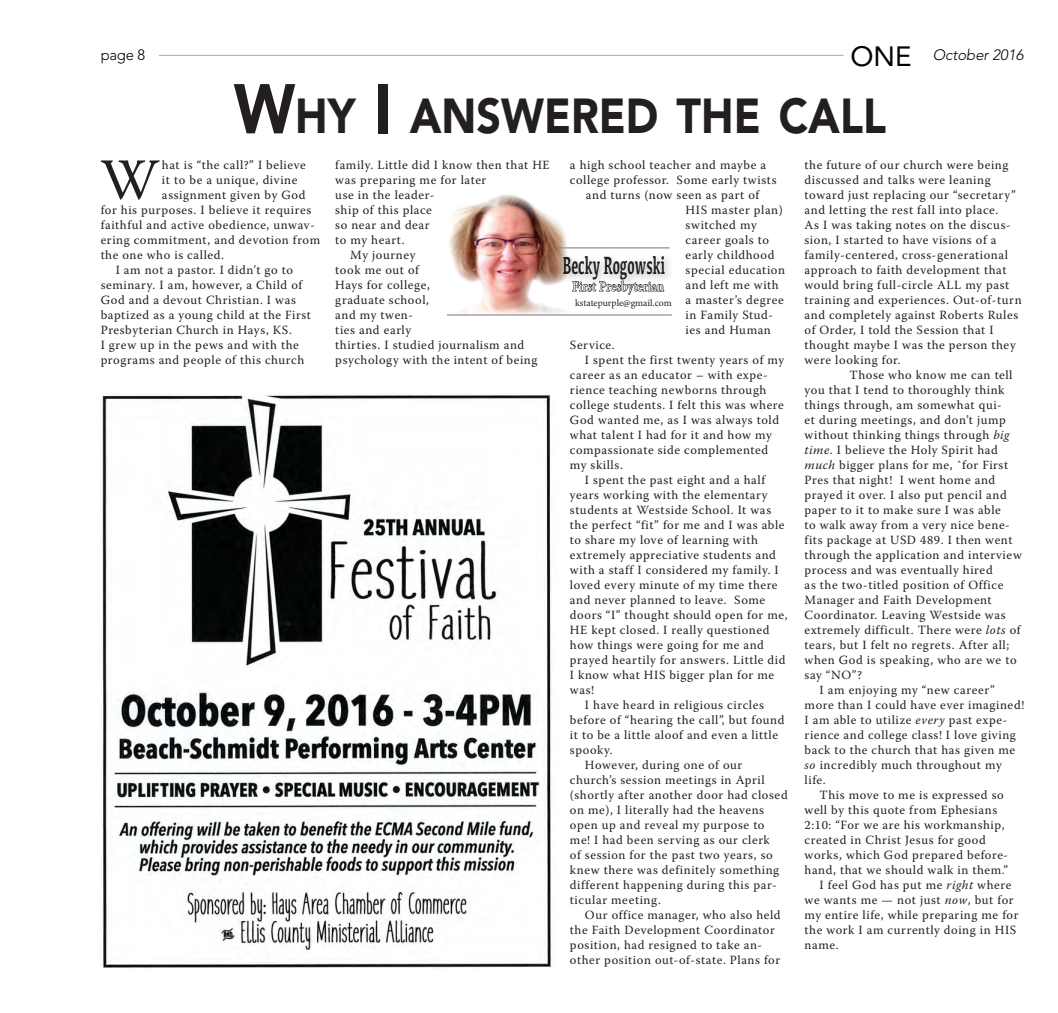
<style>
.page{position:relative;width:1058px;height:1013px;background:#fff}
.page>*{position:absolute;margin:0;border:0;box-sizing:border-box;transform-origin:0 0}
.Body_copy{font:58px "Warnock Pro";color:#231f20}
.Bold_Headline{font:900 48.75px "Avenir LT Std";color:#231f20;scale:.88 1}
.t1{font:27.62px "Avenir LT Std";color:#000}
.t2{font:700 25.75px "Kefa";color:#231f20;scale:.52 1}
.t3{font:italic 300 15px "Avenir LT Std";color:#000}
.t4{font:300 15px "Avenir LT Std";color:#000}
.t5{font:14px "Minion Pro";color:#fff;scale:.93 1}
.Body_copy-2{font:12.5px/15px "Warnock Pro";letter-spacing:.045em;color:#231f20}
.t6{font:9.75px "Minion Pro";color:#231f20}
.s1{font-size:69.62px}
.s2{font-style:italic}
</style>
<div class="page">
<img style="left:102px;top:394px;width:450px;height:574px">
<hr style="left:159px;top:55px;width:684px;height:1px;background:#a8a9ad">
<hr style="left:447px;top:314px;width:225px;height:2px;background:#a8a9ad">
<hr style="left:515px;top:247px;width:154px;height:2px;background:#a8a9ad">
<img style="left:449px;top:195px;width:55px;height:105px">
<div style="left:559px;top:251px;width:115px;height:38px;background:#231f20;opacity:.2"></div>
<svg style="left:561px;top:252px;width:105px;height:43px"></svg>
<p class="t4" style="left:101px;top:46px;width:46px">page 8</p>
<p class="t1" style="left:850px;top:40px;width:63px">ONE</p>
<p class="t3" style="left:932px;top:46px;width:92px">October 2016</p>
<p class="Bold_Headline" style="left:234px;top:87px;width:742px"><span class="s1">W</span>HY <span class="s1">I</span> ANSWERED THE CALL</p>
<p class="Body_copy" style="left:100px;top:145px;width:61px">W</p>
<p class="Body_copy-2" style="left:162px;top:157px;width:145px">hat is “the call?” I believe</p>
<p class="Body_copy-2" style="left:162px;top:172px;width:137px">it to be a unique, divine</p>
<p class="Body_copy-2" style="left:162px;top:187px;width:145px">assignment given by God</p>
<p class="Body_copy-2" style="left:101px;top:202px;width:212px">for his purposes. I believe it requires</p>
<p class="Body_copy-2" style="left:101px;top:217px;width:216px">faithful and active obedience, unwav-</p>
<p class="Body_copy-2" style="left:101px;top:232px;width:221px">ering commitment, and devotion from</p>
<p class="Body_copy-2" style="left:101px;top:247px;width:125px">the one who is called.</p>
<p class="Body_copy-2" style="left:101px;top:262px;width:212px;text-indent:15px">I am not a pastor. I didn’t go to seminary. I am, however, a Child of<br>God and a devout Christian. I was baptized as a young child at the First<br>Presbyterian Church in Hays, KS.<br>I grew up in the pews and with the programs and people of this church</p>
<p class="Body_copy-2" style="left:335px;top:157px;width:216px">family. Little did I know then that HE was preparing me for later<br>use in the leader-<br>ship of this place<br>so near and dear<br>to my heart.</p>
<p class="Body_copy-2" style="left:335px;top:247px;width:204px;text-indent:15px">My journey<br>took me out of<br>Hays for college,<br>graduate school,<br>and my twen-<br>ties and early<br>thirties. I studied journalism and psychology with the intent of being</p>
<p class="Body_copy-2" style="left:570px;top:157px;width:198px">a high school teacher and maybe a</p>
<p class="Body_copy-2" style="left:570px;top:172px;width:208px">college professor. Some early twists</p>
<p class="Body_copy-2" style="left:586px;top:187px;width:175px">and turns (now seen as part of</p>
<p class="Body_copy-2" style="left:685px;top:202px;width:99px">HIS master plan)</p>
<p class="Body_copy-2" style="left:685px;top:217px;width:73px">switched my</p>
<p class="Body_copy-2" style="left:685px;top:232px;width:85px">career goals to</p>
<p class="Body_copy-2" style="left:685px;top:247px;width:90px">early childhood</p>
<p class="Body_copy-2" style="left:685px;top:262px;width:101px">special education</p>
<p class="Body_copy-2" style="left:685px;top:277px;width:95px">and left me with</p>
<p class="Body_copy-2" style="left:685px;top:292px;width:100px">a master’s degree</p>
<p class="Body_copy-2" style="left:685px;top:307px;width:89px">in Family Stud-</p>
<p class="Body_copy-2" style="left:685px;top:322px;width:87px">ies and Human</p>
<p class="Body_copy-2" style="left:570px;top:337px;width:46px">Service.</p>
<p class="Body_copy-2" style="left:570px;top:352px;width:216px;text-indent:15px">I spent the first twenty years of my career as an educator – with expe&shy;rience teaching newborns through college students. I felt this was where<br>God wanted me, as I was always told what talent I had for it and how my compassionate side complemented my skills.</p>
<p class="Body_copy-2" style="left:570px;top:472px;width:219px;text-indent:15px">I spent the past eight and a half years working with the elementary students at Westside School. It was the perfect “fit” for me and I was able to share my love of learning with extremely appreciative students and with a staff I considered my family. I loved every minute of my time there and never planned to leave. Some doors “I” thought should open for me,<br>HE kept closed. I really questioned how things were going for me and prayed heartily for answers. Little did<br>I know what HIS bigger plan for me was!</p>
<p class="Body_copy-2" style="left:570px;top:697px;width:216px;text-indent:15px">I have heard in religious circles before of “hearing the call”, but found it to be a little aloof and even a little spooky.</p>
<p class="Body_copy-2" style="left:570px;top:757px;width:219px;text-indent:15px">However, during one of our church’s session meetings in April (shortly after another door had closed on me), I literally had the heavens open up and reveal my purpose to me! I had been serving as our clerk<br>of session for the past two years, so knew there was definitely something different happening during this par&shy;ticular meeting.</p>
<p class="Body_copy-2" style="left:570px;top:907px;width:212px;text-indent:15px">Our office manager, who also held the Faith Development Coordinator position, had resigned to take an&shy;other position out-of-state. Plans for</p>
<p class="t2" style="left:562px;top:248px;width:199px">Becky Rogowski</p>
<p class="t5" style="left:572px;top:277px;width:100px">First Presbyterian</p>
<p class="t6" style="left:575px;top:296px;width:98px">kstatepurple@gmail.com</p>
<p class="Body_copy-2" style="left:804px;top:157px;width:219px">the future of our church were being discussed and talks were leaning toward just replacing our “secretary” and letting the rest fall into place.<br>As I was taking notes on the discus&shy;sion, I started to have visions of a family-centered, cross-generational approach to faith development that would bring full-circle ALL my past training and experiences. Out-of-turn and completely against Roberts Rules of Order, I told the Session that I thought maybe I was the person they were looking for.</p>
<p class="Body_copy-2" style="left:804px;top:367px;width:219px;text-indent:45px">Those who know me can tell you that I tend to thoroughly think things through, am somewhat qui-<br>et during meetings, and don’t jump without thinking things through <span class="s2">big time</span>. I believe the Holy Spirit had <span class="s2">much</span> bigger plans for me, ˆfor First Pres that night! I went home and prayed it over. I also put pencil and paper to it to make sure I was able<br>to walk away from a very nice bene&shy;fits package at USD 489. I then went through the application and interview process and was eventually hired<br>as the two-titled position of Office Manager and Faith Development Coordinator. Leaving Westside was extremely difficult. There were <span class="s2">lots</span> of tears, but I felt no regrets. After all; when God is speaking, who are we to say “NO”?</p>
<p class="Body_copy-2" style="left:804px;top:682px;width:221px;text-indent:15px">I am enjoying my “new career” more than I could have ever imagined!<br>I am able to utilize <span class="s2">every</span> past expe&shy;rience and college class! I love giving back to the church that has given me <span class="s2">so</span> incredibly much throughout my life.</p>
<p class="Body_copy-2" style="left:804px;top:787px;width:205px;text-indent:15px">This move to me is expressed so well by this quote from Ephesians<br>2:10: “For we are his workmanship, created in Christ Jesus for good works, which God prepared before&shy;hand, that we should walk in them.”</p>
<p class="Body_copy-2" style="left:804px;top:877px;width:215px;text-indent:15px">I feel God has put me <span class="s2">right</span> where we wants me — not just <span class="s2">now</span>, but for my entire life, while preparing me for the work I am currently doing in HIS name.</p>
</div>
